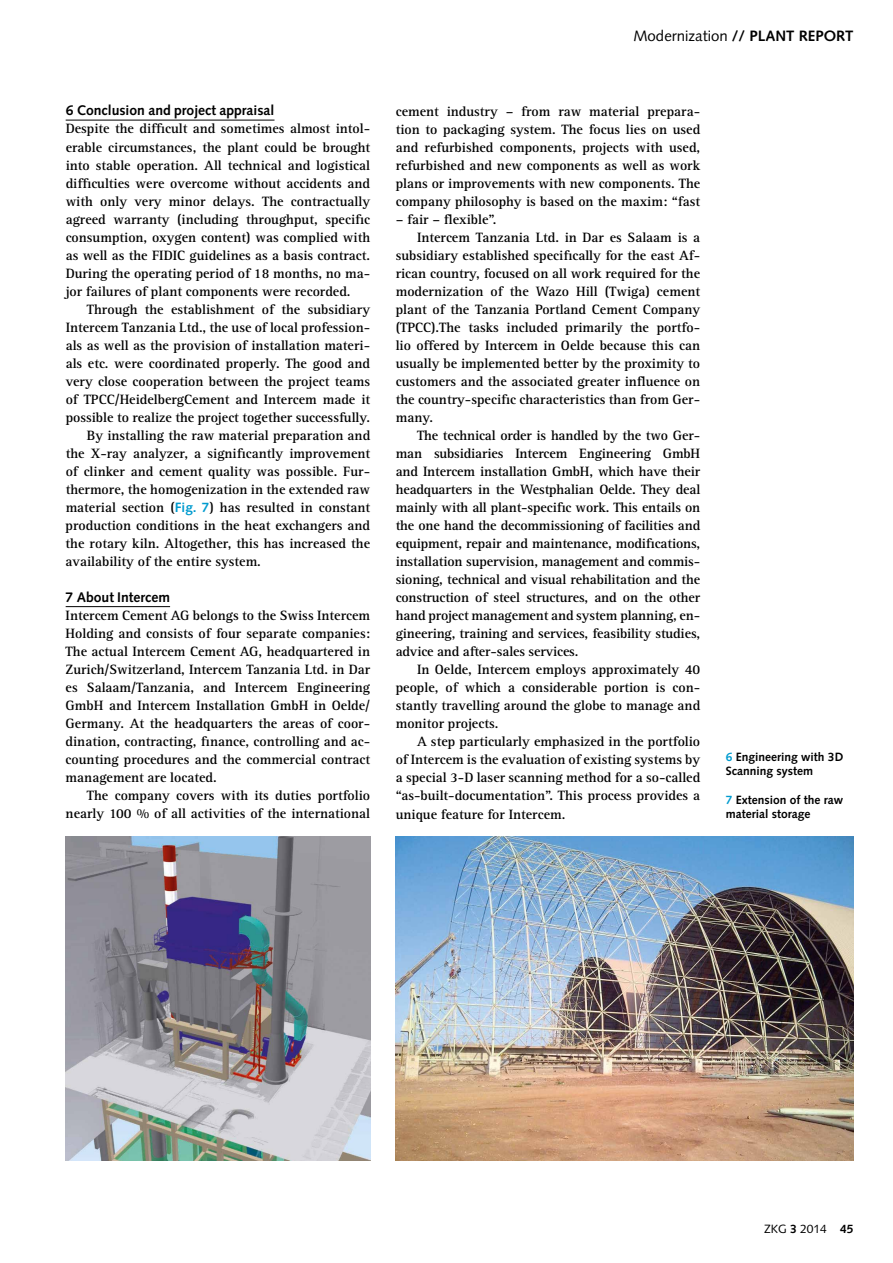
<style>
.page{position:relative;width:893px;height:1263px;background:#fff}
.page>*{position:absolute;margin:0;border:0;box-sizing:border-box;transform-origin:0 0}
.t1{font:15px "Syntax LT Std";color:#000}
.t2{font:700 13.95px/18px "Rotis Serif Std";color:#000;text-align:justify}
.t3{font:700 13.95px "Syntax LT Std";color:#000}
.t4{font:700 12px/14.4px "Syntax LT Std";color:#000}
.t5{font:12px "Syntax LT Std";color:#000}
.s1{font-family:"Syntax LT Std";font-size:13.5px;color:#009bcf}
.s2{font-weight:700}
.s3{color:#009bcf}
</style>
<div class="page">
<hr style="left:66px;top:120px;width:208px;height:1px;background:#000">
<hr style="left:66px;top:606px;width:104px;height:1px;background:#000">
<img style="left:66px;top:836px;width:304px;height:324px">
<img style="left:396px;top:836px;width:457px;height:324px">
<p class="t3" style="left:66px;top:103px;width:210px">6 Conclusion and project appraisal</p>
<p class="t2" style="left:66px;top:120px;width:306px">Despite the difficult and sometimes almost intol&shy;erable circumstances, the plant could be brought into stable operation. All technical and logistical difficulties were overcome without accidents and with only very minor delays. The contractually agreed warranty (including throughput, specific consumption, oxygen content) was complied with as well as the FIDIC guidelines as a basis contract.<br>During the operating period of 18 months, no ma&shy;jor failures of plant components were recorded.</p>
<p class="t2" style="left:87px;top:300px;width:285px">Through the establishment of the subsidiary</p>
<p class="t2" style="left:66px;top:318px;width:306px">Intercem Tanzania Ltd., the use of local profession-</p>
<p class="t2" style="left:66px;top:336px;width:306px">als as well as the provision of installation materi-</p>
<p class="t2" style="left:66px;top:354px;width:306px">als etc. were coordinated properly. The good and</p>
<p class="t2" style="left:66px;top:372px;width:306px">very close cooperation between the project teams</p>
<p class="t2" style="left:66px;top:390px;width:306px">of TPCC/HeidelbergCement and Intercem made it</p>
<p class="t2" style="left:66px;top:408px;width:306px">possible to realize the project together successfully.</p>
<p class="t2" style="left:87px;top:426px;width:285px">By installing the raw material preparation and</p>
<p class="t2" style="left:66px;top:444px;width:306px">the X-ray analyzer, a significantly improvement</p>
<p class="t2" style="left:66px;top:462px;width:306px">of clinker and cement quality was possible. Fur-</p>
<p class="t2" style="left:66px;top:480px;width:306px">thermore, the homogenization in the extended raw</p>
<p class="t2" style="left:66px;top:498px;width:306px">material section (<span class="s1">Fig. 7</span>) has resulted in constant</p>
<p class="t2" style="left:66px;top:516px;width:306px">production conditions in the heat exchangers and</p>
<p class="t2" style="left:66px;top:534px;width:306px">the rotary kiln. Altogether, this has increased the</p>
<p class="t2" style="left:66px;top:552px;width:197px">availability of the entire system.</p>
<p class="t3" style="left:66px;top:589px;width:106px">7 About Intercem</p>
<p class="t2" style="left:66px;top:606px;width:306px">Intercem Cement AG belongs to the Swiss Intercem Holding and consists of four separate companies:<br>The actual Intercem Cement AG, headquartered in Zurich/Switzerland, Intercem Tanzania Ltd. in Dar es Salaam/Tanzania, and Intercem Engineering GmbH and Intercem Installation GmbH in Oelde/ Germany. At the headquarters the areas of coor&shy;dination, contracting, finance, controlling and ac&shy;counting procedures and the commercial contract management are located.</p>
<p class="t2" style="left:66px;top:787px;width:306px;text-align:right">The company covers with its duties portfolio nearly 100 % of all activities of the international</p>
<p class="t1" style="left:633px;top:27px;width:222px">Modernization <span class="s2">// PLANT REPORT</span></p>
<p class="t2" style="left:396px;top:102px;width:306px">cement industry – from raw material prepara&shy;tion to packaging system. The focus lies on used and refurbished components, projects with used, refurbished and new components as well as work plans or improvements with new components. The company philosophy is based on the maxim: “fast</p>
<p class="t2" style="left:396px;top:210px;width:102px">– fair – flexible”.</p>
<p class="t2" style="left:417px;top:228px;width:285px">Intercem Tanzania Ltd. in Dar es Salaam is a</p>
<p class="t2" style="left:396px;top:246px;width:306px">subsidiary established specifically for the east Af-</p>
<p class="t2" style="left:396px;top:264px;width:306px">rican country, focused on all work required for the</p>
<p class="t2" style="left:396px;top:282px;width:306px">modernization of the Wazo Hill (Twiga) cement</p>
<p class="t2" style="left:396px;top:300px;width:306px">plant of the Tanzania Portland Cement Company</p>
<p class="t2" style="left:396px;top:318px;width:306px">(TPCC).The tasks included primarily the portfo-</p>
<p class="t2" style="left:396px;top:336px;width:306px">lio offered by Intercem in Oelde because this can</p>
<p class="t2" style="left:396px;top:354px;width:306px">usually be implemented better by the proximity to</p>
<p class="t2" style="left:396px;top:372px;width:306px">customers and the associated greater influence on</p>
<p class="t2" style="left:396px;top:390px;width:306px">the country-specific characteristics than from Ger-</p>
<p class="t2" style="left:396px;top:408px;width:39px">many.</p>
<p class="t2" style="left:417px;top:426px;width:285px">The technical order is handled by the two Ger-</p>
<p class="t2" style="left:396px;top:444px;width:306px">man subsidiaries Intercem Engineering GmbH</p>
<p class="t2" style="left:396px;top:462px;width:306px">and Intercem installation GmbH, which have their</p>
<p class="t2" style="left:396px;top:480px;width:306px">headquarters in the Westphalian Oelde. They deal</p>
<p class="t2" style="left:396px;top:498px;width:306px">mainly with all plant-specific work. This entails on</p>
<p class="t2" style="left:396px;top:517px;width:306px">the one hand the decommissioning of facilities and</p>
<p class="t2" style="left:396px;top:535px;width:306px">equipment, repair and maintenance, modifications,</p>
<p class="t2" style="left:396px;top:553px;width:306px">installation supervision, management and commis-</p>
<p class="t2" style="left:396px;top:571px;width:306px">sioning, technical and visual rehabilitation and the</p>
<p class="t2" style="left:396px;top:589px;width:306px">construction of steel structures, and on the other</p>
<p class="t2" style="left:396px;top:607px;width:306px">hand project management and system planning, en-</p>
<p class="t2" style="left:396px;top:625px;width:306px">gineering, training and services, feasibility studies,</p>
<p class="t2" style="left:396px;top:643px;width:184px">advice and after-sales services.</p>
<p class="t2" style="left:417px;top:661px;width:285px">In Oelde, Intercem employs approximately 40</p>
<p class="t2" style="left:396px;top:679px;width:306px">people, of which a considerable portion is con-</p>
<p class="t2" style="left:396px;top:697px;width:306px">stantly travelling around the globe to manage and</p>
<p class="t2" style="left:396px;top:715px;width:104px">monitor projects.</p>
<p class="t2" style="left:417px;top:733px;width:285px">A step particularly emphasized in the portfolio</p>
<p class="t2" style="left:396px;top:751px;width:306px">of Intercem is the evaluation of existing systems by</p>
<p class="t2" style="left:396px;top:769px;width:306px">a special 3-D laser scanning method for a so-called</p>
<p class="t2" style="left:396px;top:787px;width:306px">“as-built-documentation”. This process provides a</p>
<p class="t2" style="left:396px;top:805px;width:171px">unique feature for Intercem.</p>
<p class="t4" style="left:726px;top:749px;width:119px"><span class="s3">6</span> Engineering with 3D<br>Scanning system</p>
<p class="t4" style="left:726px;top:792px;width:119px"><span class="s3">7</span> Extension of the raw material storage</p>
<p class="t5" style="left:764px;top:1221px;width:91px">ZKG <span class="s2">3</span> 2014 <span class="s2">45</span></p>
</div>
